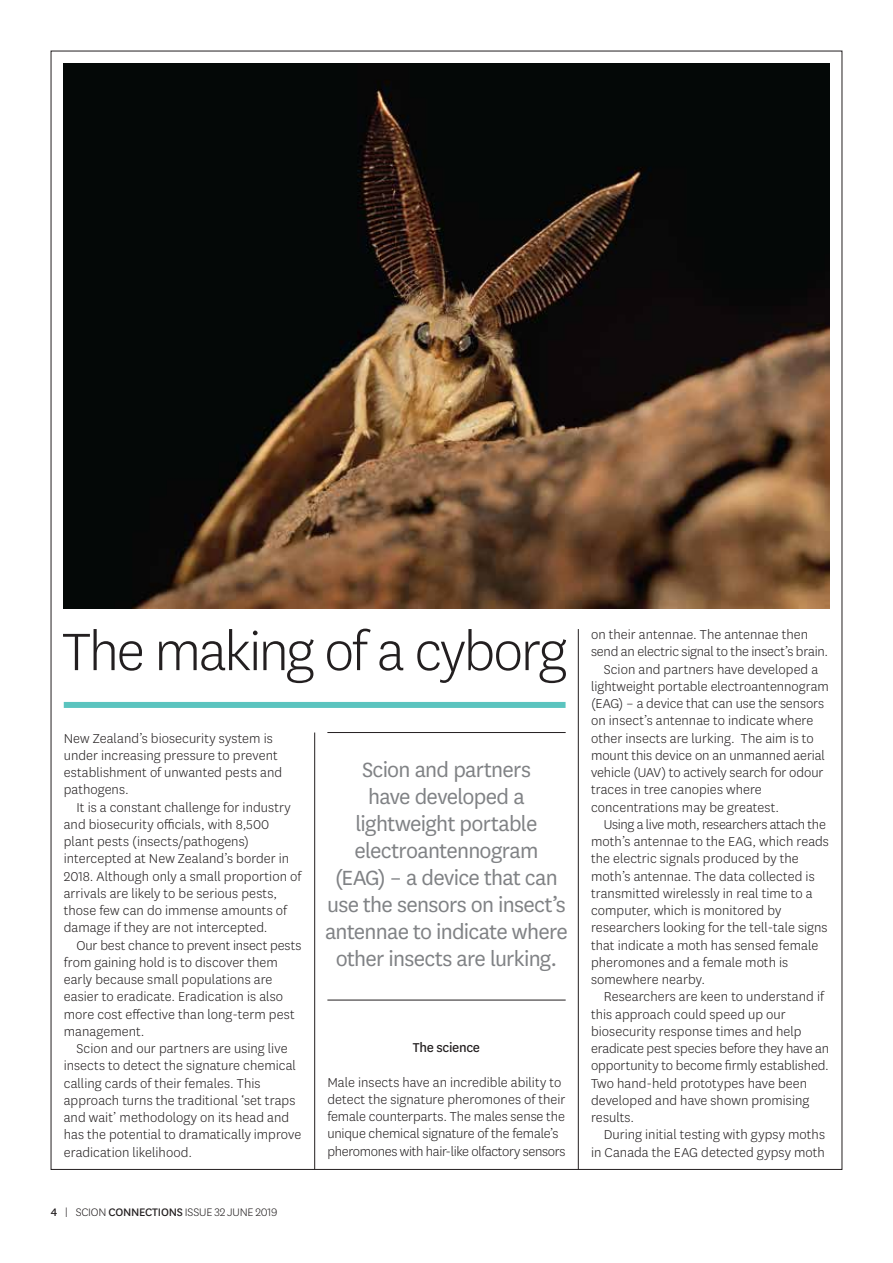
<style>
.page{position:relative;width:893px;height:1263px;background:#fff}
.page>*{position:absolute;margin:0;border:0;box-sizing:border-box;transform-origin:0 0}
.t1{font:300 61.5px "National";letter-spacing:-.035em;color:#231f20}
.t2{font:24px/27px "National";letter-spacing:-.03em;color:#808285;text-align:center}
.t3{font:300 15px/17.2px "National";letter-spacing:.005em;color:#231f20}
.t4{font:300 15px "National";letter-spacing:-.015em;color:#231f20}
.t5{font:300 15px "National";letter-spacing:-.02em;color:#231f20}
.t6{font:15px "National";letter-spacing:-.02em;color:#231f20}
.t7{font:300 12.75px "National";letter-spacing:-.015em;color:#231f20}
.s1{font-weight:400}
</style>
<div class="page">
<hr style="left:314px;top:732px;width:1px;height:437px;background:#231f20">
<hr style="left:578px;top:629px;width:1px;height:540px;background:#231f20">
<div style="left:64px;top:702px;width:502px;height:6px;background:#5bc4bf"></div>
<hr style="left:327px;top:732px;width:239px;height:1px;background:#231f20">
<hr style="left:327px;top:1000px;width:239px;height:1px;background:#231f20">
<img style="left:64px;top:64px;width:765px;height:544px">
<h1 class="t1" style="left:62px;top:613px;width:506px">The making of a cyborg</h1>
<p class="t3" style="left:64px;top:729px;width:220px">New Zealand’s biosecurity system is under increasing pressure to prevent establishment of unwanted pests and pathogens.</p>
<p class="t3" style="left:64px;top:798px;width:239px;text-indent:13px">It is a constant challenge for industry and biosecurity officials, with 8,500 plant pests (insects/pathogens) intercepted at New Zealand’s border in 2018. Although only a small proportion of arrivals are likely to be serious pests, those few can do immense amounts of damage if they are not intercepted.</p>
<p class="t3" style="left:64px;top:936px;width:239px;text-indent:13px">Our best chance to prevent insect pests from gaining hold is to discover them early because small populations are easier to eradicate. Eradication is also more cost effective than long-term pest management.</p>
<p class="t3" style="left:64px;top:1039px;width:239px;text-indent:13px">Scion and our partners are using live insects to detect the signature chemical calling cards of their females. This approach turns the traditional ‘set traps and wait’ methodology on its head and has the potential to dramatically improve eradication likelihood.</p>
<p class="t7" style="left:51px;top:1204px;width:228px"><span class="s1">4</span> | SCION <span class="s1">CONNECTIONS</span> ISSUE 32 JUNE 2019</p>
<h2 class="t2" style="left:325px;top:755px;width:244px">Scion and partners<br>have developed a lightweight portable electroantennogram<br>(EAG) – a device that can use the sensors on insect’s antennae to indicate where other insects are lurking.</h2>
<p class="t6" style="left:413px;top:1037px;width:69px">The science</p>
<p class="t3" style="left:327px;top:1073px;width:240px">Male insects have an incredible ability to detect the signature pheromones of their female counterparts. The males sense the unique chemical signature of the female’s pheromones with hair-like olfactory sensors</p>
<p class="t3" style="left:591px;top:625px;width:219px">on their antennae. The antennae then</p>
<p class="t4" style="left:591px;top:642px;width:239px">send an electric signal to the insect’s brain.</p>
<p class="t3" style="left:604px;top:660px;width:216px">Scion and partners have developed a</p>
<p class="t3" style="left:591px;top:677px;width:239px">lightweight portable electroantennogram</p>
<p class="t3" style="left:591px;top:694px;width:235px">(EAG) – a device that can use the sensors</p>
<p class="t3" style="left:591px;top:712px;width:224px">on insect’s antennae to indicate where</p>
<p class="t3" style="left:591px;top:729px;width:224px">other insects are lurking. The aim is to</p>
<p class="t3" style="left:591px;top:746px;width:235px">mount this device on an unmanned aerial</p>
<p class="t3" style="left:591px;top:763px;width:234px">vehicle (UAV) to actively search for odour</p>
<p class="t3" style="left:591px;top:781px;width:172px">traces in tree canopies where</p>
<p class="t3" style="left:591px;top:798px;width:190px">concentrations may be greatest.</p>
<p class="t5" style="left:604px;top:815px;width:224px">Using a live moth, researchers attach the</p>
<p class="t3" style="left:591px;top:832px;width:239px">moth’s antennae to the EAG, which reads</p>
<p class="t3" style="left:591px;top:850px;width:209px">the electric signals produced by the</p>
<p class="t3" style="left:591px;top:867px;width:225px">moth’s antennae. The data collected is</p>
<p class="t3" style="left:591px;top:884px;width:223px">transmitted wirelessly in real time to a</p>
<p class="t3" style="left:591px;top:901px;width:192px">computer, which is monitored by</p>
<p class="t3" style="left:591px;top:919px;width:238px">researchers looking for the tell-tale signs</p>
<p class="t3" style="left:591px;top:936px;width:229px">that indicate a moth has sensed female</p>
<p class="t3" style="left:591px;top:953px;width:199px">pheromones and a female moth is</p>
<p class="t3" style="left:591px;top:970px;width:115px">somewhere nearby.</p>
<p class="t3" style="left:604px;top:988px;width:222px">Researchers are keen to understand if</p>
<p class="t3" style="left:591px;top:1005px;width:196px">this approach could speed up our</p>
<p class="t3" style="left:591px;top:1022px;width:212px">biosecurity response times and help</p>
<p class="t3" style="left:591px;top:1039px;width:240px">eradicate pest species before they have an</p>
<p class="t3" style="left:591px;top:1057px;width:239px">opportunity to become firmly established.</p>
<p class="t3" style="left:591px;top:1074px;width:218px">Two hand-held prototypes have been</p>
<p class="t3" style="left:591px;top:1091px;width:220px">developed and have shown promising</p>
<p class="t3" style="left:591px;top:1108px;width:45px">results.</p>
<p class="t3" style="left:604px;top:1126px;width:223px">During initial testing with gypsy moths</p>
<p class="t3" style="left:591px;top:1143px;width:235px">in Canada the EAG detected gypsy moth</p>
</div>
